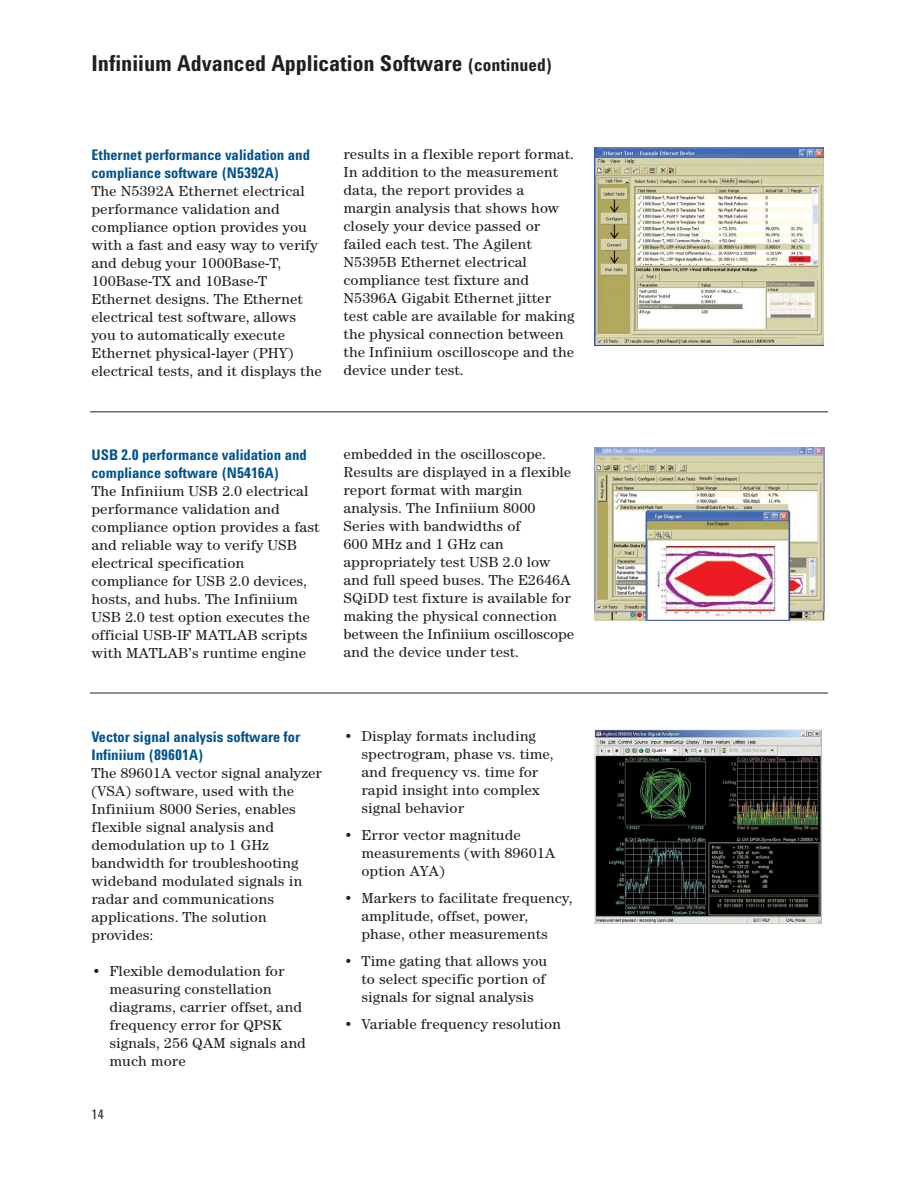
<style>
.page{position:relative;width:918px;height:1188px;background:#fff}
.page>*{position:absolute;margin:0;border:0;box-sizing:border-box;transform-origin:0 0}
.t1{font:700 22.5px "Agilent Cond";color:#231f20}
.t2{font:15px/18px "Agilent Century ITC";color:#231f20}
.t3{font:700 15px/18px "Agilent Cond";color:#00538e}
.t4{font:13.5px "Agilent Cond";color:#231f20}
.s1{font-size:18px}
</style>
<div class="page">
<img style="left:594px;top:148px;width:230px;height:197px">
<hr style="left:90px;top:411px;width:738px;height:1px;background:#231f20">
<img style="left:594px;top:448px;width:231px;height:173px">
<hr style="left:90px;top:693px;width:738px;height:1px;background:#231f20">
<div style="left:594px;top:730px;width:229px;height:198px;background:linear-gradient(to right,#fff,#fff)"></div>
<img style="left:594px;top:730px;width:227px;height:194px">
<h1 class="t1" style="left:92px;top:55px;width:462px">Infiniium Advanced Application Software <span class="s1">(continued)</span></h1>
<p class="t3" style="left:92px;top:147px;width:220px">Ethernet performance validation and compliance software (N5392A)</p>
<p class="t2" style="left:92px;top:183px;width:232px">The N5392A Ethernet electrical performance validation and compliance option provides you with a fast and easy way to verify and debug your 1000Base-T,<br>100Base-TX and 10Base-T<br>Ethernet designs. The Ethernet electrical test software, allows you to automatically execute<br>Ethernet physical-layer (PHY) electrical tests, and it displays the</p>
<p class="t2" style="left:344px;top:147px;width:232px">results in a flexible report format.<br>In addition to the measurement data, the report provides a margin analysis that shows how closely your device passed or failed each test. The Agilent<br>N5395B Ethernet electrical compliance test fixture and<br>N5396A Gigabit Ethernet jitter test cable are available for making the physical connection between the Infiniium oscilloscope and the device under test.</p>
<p class="t3" style="left:92px;top:447px;width:217px">USB 2.0 performance validation and compliance software (N5416A)</p>
<p class="t2" style="left:92px;top:483px;width:229px">The Infiniium USB 2.0 electrical performance validation and compliance option provides a fast and reliable way to verify USB electrical specification compliance for USB 2.0 devices, hosts, and hubs. The Infiniium<br>USB 2.0 test option executes the official USB-IF MATLAB scripts with MATLAB’s runtime engine</p>
<p class="t2" style="left:344px;top:447px;width:232px">embedded in the oscilloscope.<br>Results are displayed in a flexible report format with margin analysis. The Infiniium 8000<br>Series with bandwidths of<br>600 MHz and 1 GHz can appropriately test USB 2.0 low and full speed buses. The E2646A<br>SQiDD test fixture is available for making the physical connection between the Infiniium oscilloscope and the device under test.</p>
<p class="t3" style="left:92px;top:729px;width:210px">Vector signal analysis software for<br>Infiniium (89601A)</p>
<p class="t2" style="left:92px;top:765px;width:232px">The 89601A vector signal analyzer (VSA) software, used with the<br>Infiniium 8000 Series, enables flexible signal analysis and demodulation up to 1 GHz bandwidth for troubleshooting wideband modulated signals in radar and communications applications. The solution provides:</p>
<p class="t2" style="left:110px;top:963px;width:198px;text-indent:-18px">• Flexible demodulation for measuring constellation diagrams, carrier offset, and frequency error for QPSK signals, 256 QAM signals and much more</p>
<p class="t4" style="left:91px;top:1109px;width:14px">14</p>
<p class="t2" style="left:362px;top:729px;width:194px;text-indent:-18px">• Display formats including spectrogram, phase vs. time, and frequency vs. time for rapid insight into complex signal behavior</p>
<p class="t2" style="left:362px;top:828px;width:196px;text-indent:-18px">• Error vector magnitude measurements (with 89601A option AYA)</p>
<p class="t2" style="left:362px;top:891px;width:213px;text-indent:-18px">• Markers to facilitate frequency, amplitude, offset, power, phase, other measurements</p>
<p class="t2" style="left:362px;top:954px;width:187px;text-align:justify;text-indent:-18px">• Time gating that allows you to select specific portion of signals for signal analysis</p>
<p class="t2" style="left:344px;top:1017px;width:219px">• Variable frequency resolution</p>
</div>
